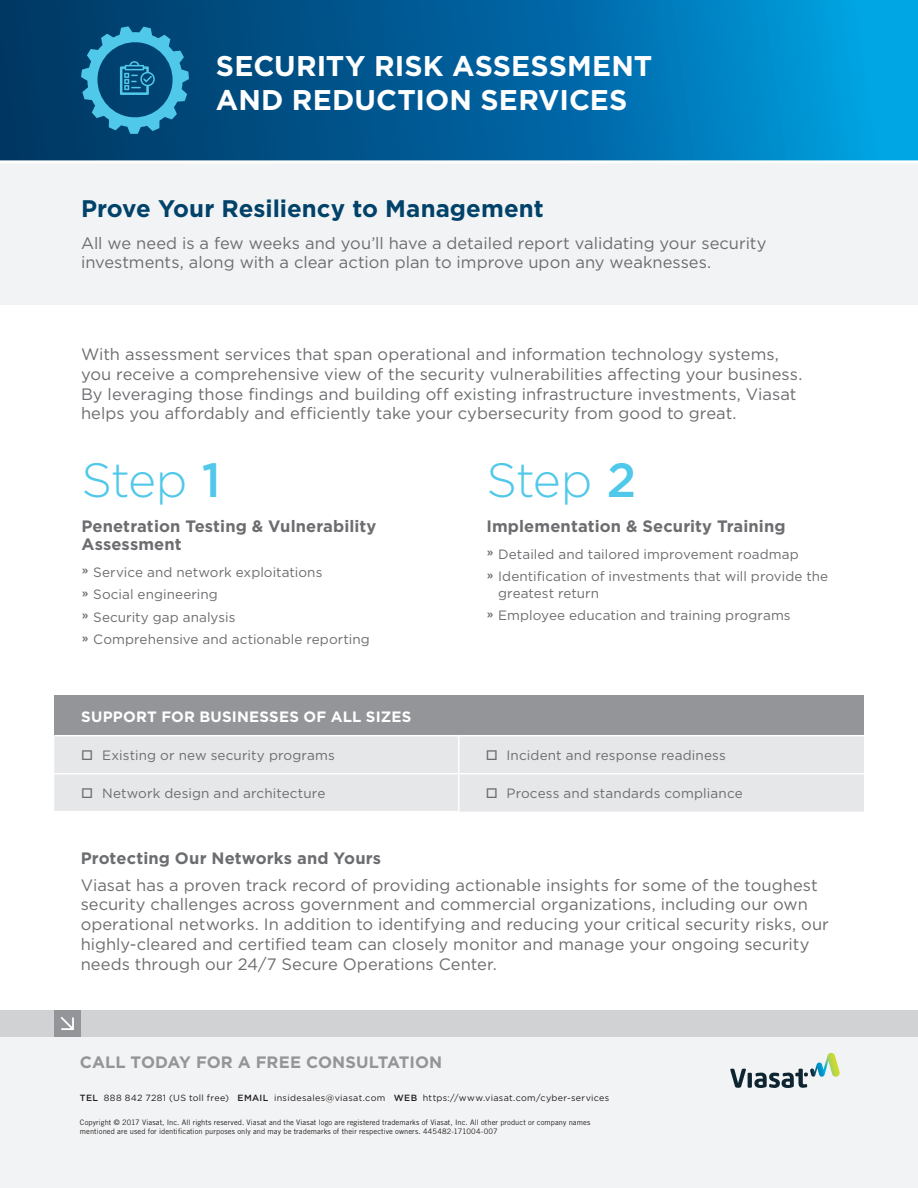
<style>
.page{position:relative;width:918px;height:1188px;background:#fff}
.page>*{position:absolute;margin:0;border:0;box-sizing:border-box;transform-origin:0 0}
.t1{font:300 48px "Gotham";letter-spacing:-.03em;color:#50c8e9}
.Header__Cover{font:700 28.5px/34.2px "Gotham";letter-spacing:.005em;color:#fff}
.Header__Cover-2{font:700 24px "Gotham";color:#004269}
.Product_Benefits_Tex{font:16.5px/19.8px "Gotham";color:#6c6d70}
.Subhead{font:700 16.5px/18px "Gotham";letter-spacing:.005em;color:#6c6d70}
.Contact_Header{font:700 16.5px "Gotham";letter-spacing:.005em;color:#939598}
.Table_Body{font:700 15px "Gotham";letter-spacing:.015em;color:#fff}
._03_Body_1{font:13.5px/16.5px "Gotham";letter-spacing:.005em;color:#6c6d70}
.Table_Body-2{font:13.5px "Gotham";letter-spacing:.01em;color:#6c6d70}
.Phone_Fax_Email_Web{font:9px "Gotham";letter-spacing:.035em;color:#231f20}
.Copyright{font:7.5px/9px "Trade Gothic LT Std";letter-spacing:.01em;color:#231f20}
.s1{font-weight:500}
.s2{font-family:"Trade Gothic LT Std Bd Cn 20";font-size:15px}
</style>
<div class="page">
<div style="left:0;top:163px;width:918px;height:141px;background:#f2f3f4"></div>
<div style="left:0;top:0;width:918px;height:163px;background:linear-gradient(to right,#002d5b,#009de1)"></div>
<div style="left:0;top:1029px;width:918px;height:159px;background:#f2f3f4"></div>
<div style="left:0;top:1010px;width:918px;height:27px;background:#d1d2d4"></div>
<svg style="left:730px;top:1053px;width:110px;height:35px"></svg>
<div style="left:54px;top:695px;width:810px;height:41px;background:#939598"></div>
<div style="left:54px;top:736px;width:810px;height:76px;background:#e6e7e9"></div>
<hr style="left:54px;top:735px;width:405px;height:1px;background:#fff">
<hr style="left:459px;top:735px;width:405px;height:1px;background:#fff">
<hr style="left:458px;top:736px;width:1px;height:37px;background:#fff">
<hr style="left:54px;top:773px;width:405px;height:1px;background:#fff">
<hr style="left:459px;top:773px;width:405px;height:1px;background:#fff">
<hr style="left:458px;top:774px;width:1px;height:37px;background:#fff">
<hr style="left:54px;top:811px;width:405px;height:1px;background:#fff">
<hr style="left:0;top:160px;width:918px;height:3px;background:#fff">
<div style="left:54px;top:1010px;width:27px;height:27px;background:#939598"></div>
<svg style="left:61px;top:1017px;width:13px;height:13px"></svg>
<svg style="left:81px;top:26px;width:108px;height:108px"></svg>
<p class="Header__Cover" style="left:216px;top:48px;width:438px">SECURITY RISK ASSESSMENT<br>AND REDUCTION SERVICES</p>
<p class="Header__Cover-2" style="left:81px;top:193px;width:464px">Prove Your Resiliency to Management</p>
<p class="Product_Benefits_Tex" style="left:81px;top:233px;width:687px">All we need is a few weeks and you’ll have a detailed report validating your security investments, along with a clear action plan to improve upon any weaknesses.</p>
<p class="Product_Benefits_Tex" style="left:81px;top:344px;width:723px">With assessment services that span operational and information technology systems, you receive a comprehensive view of the security vulnerabilities affecting your business.<br>By leveraging those findings and building off existing infrastructure investments, Viasat helps you affordably and efficiently take your cybersecurity from good to great.</p>
<p class="t1" style="left:81px;top:450px;width:141px">Step <span class="s1">1</span></p>
<p class="t1" style="left:486px;top:450px;width:151px">Step <span class="s1">2</span></p>
<p class="Subhead" style="left:81px;top:517px;width:297px">Penetration Testing &amp; Vulnerability<br>Assessment</p>
<p class="_03_Body_1" style="left:81px;top:563px;width:243px"><span class="s2">»</span> Service and network exploitations</p>
<p class="_03_Body_1" style="left:81px;top:586px;width:138px"><span class="s2">»</span> Social engineering</p>
<p class="_03_Body_1" style="left:81px;top:608px;width:156px"><span class="s2">»</span> Security gap analysis</p>
<p class="_03_Body_1" style="left:81px;top:631px;width:290px"><span class="s2">»</span> Comprehensive and actionable reporting</p>
<p class="Subhead" style="left:486px;top:517px;width:301px">Implementation &amp; Security Training</p>
<p class="_03_Body_1" style="left:486px;top:545px;width:314px"><span class="s2">»</span> Detailed and tailored improvement roadmap</p>
<p class="_03_Body_1" style="left:498px;top:568px;width:331px;text-indent:-12px"><span class="s2">»</span> Identification of investments that will provide the greatest return</p>
<p class="_03_Body_1" style="left:486px;top:607px;width:306px"><span class="s2">»</span> Employee education and training programs</p>
<p class="Table_Body" style="left:81px;top:706px;width:332px">SUPPORT FOR BUSINESSES OF ALL SIZES</p>
<p class="Table_Body-2" style="left:81px;top:747px;width:255px">□ Existing or new security programs</p>
<p class="Table_Body-2" style="left:486px;top:747px;width:242px">□ Incident and response readiness</p>
<p class="Table_Body-2" style="left:81px;top:785px;width:246px">□ Network design and architecture</p>
<p class="Table_Body-2" style="left:486px;top:785px;width:259px">□ Process and standards compliance</p>
<p class="Subhead" style="left:81px;top:849px;width:302px">Protecting Our Networks and Yours</p>
<p class="Product_Benefits_Tex" style="left:81px;top:874px;width:750px">Viasat has a proven track record of providing actionable insights for some of the toughest security challenges across government and commercial organizations, including our own operational networks. In addition to identifying and reducing your critical security risks, our highly-cleared and certified team can closely monitor and manage your ongoing security needs through our 24/7 Secure Operations Center.</p>
<p class="Contact_Header" style="left:80px;top:1051px;width:364px">CALL TODAY FOR A FREE CONSULTATION</p>
<p class="Phone_Fax_Email_Web" style="left:80px;top:1092px;width:531px"><span class="s1">TEL</span> 888 842 7281 (US toll free) <span class="s1">EMAIL</span> insidesales@viasat.com <span class="s1">WEB</span> https://www.viasat.com/cyber-services</p>
<p class="Copyright" style="left:80px;top:1118px;width:512px">Copyright © 2017 Viasat, Inc. All rights reserved. Viasat and the Viasat logo are registered trademarks of Viasat, Inc. All other product or company names mentioned are used for identification purposes only and may be trademarks of their respective owners. 445482-171004-007</p>
</div>
